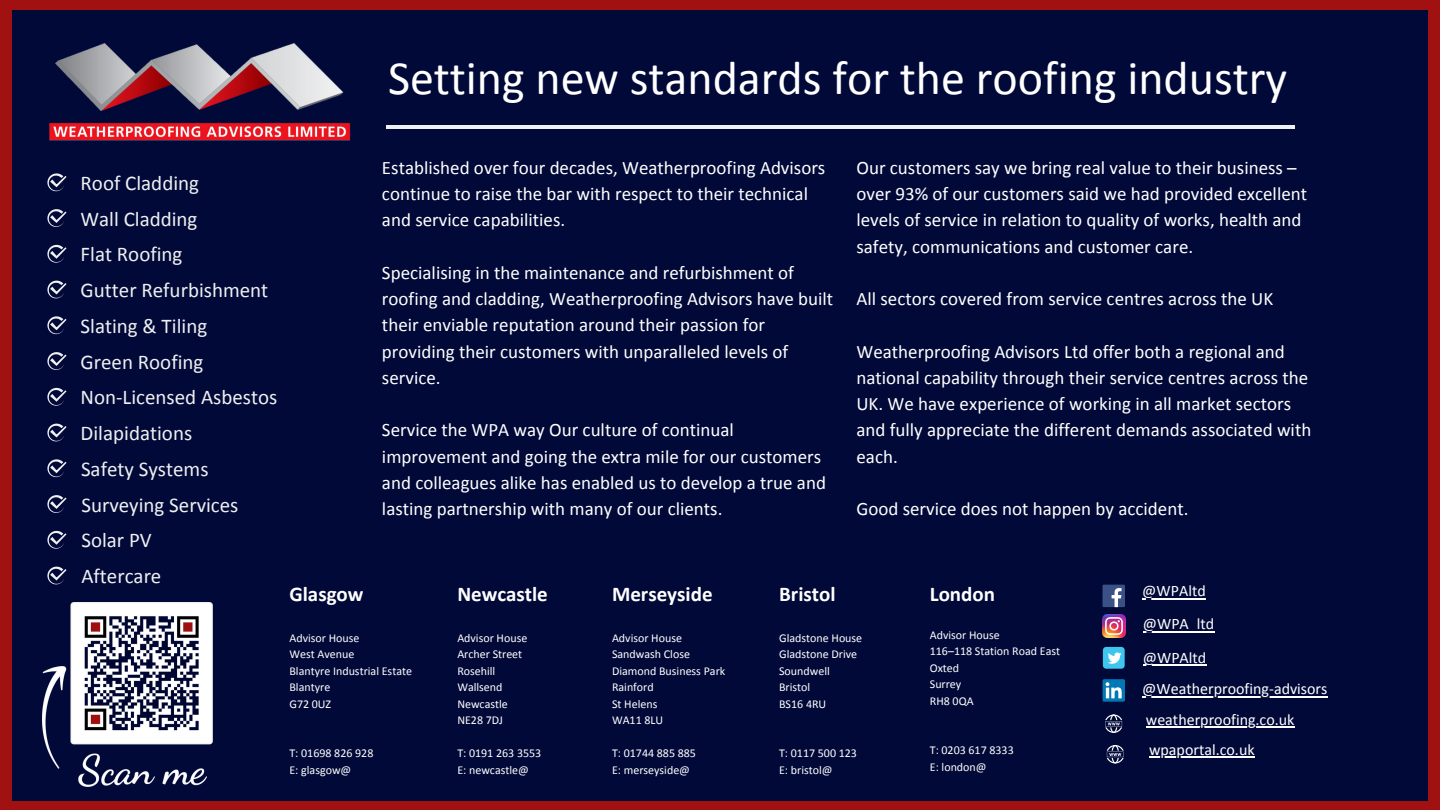
<style>
.page{position:relative;width:1440px;height:810px;background:#a21111}
.page>*{position:absolute;margin:0;border:0;box-sizing:border-box;transform-origin:0 0}
.t1{font:48px "Calibri";color:#fff}
.t2{font:21px "Calibri";color:#f0f0f1}
.t3{font:700 21px "Calibri";color:#fff}
.t4{font:19px/26.2px "Calibri";color:#fff}
.t5{font:16px "Calibri";color:#fff}
.t6{font:12px "Calibri";color:#fff}
</style>
<div class="page">
<div style="left:12px;top:10px;width:1416px;height:790px;background:#000938"></div>
<hr style="left:386px;top:125px;width:908px;height:4px;background:#eff0f2">
<div style="left:1103px;top:585px;width:22px;height:22px;background:#395185"></div>
<svg style="left:1112px;top:588px;width:10px;height:19px"></svg>
<img style="left:1103px;top:615px;width:22px;height:22px">
<div style="left:1103px;top:647px;width:22px;height:22px;background:#3fc6ee;border-radius:3px"></div>
<svg style="left:1108px;top:652px;width:14px;height:12px"></svg>
<svg style="left:1105px;top:714px;width:17px;height:19px"></svg>
<svg style="left:1103px;top:679px;width:22px;height:23px"></svg>
<svg style="left:1106px;top:682px;width:16px;height:16px"></svg>
<hr style="left:1149px;top:756px;width:71px;height:2px;background:#fff">
<svg style="left:1220px;top:756px;width:15px;height:2px"></svg>
<hr style="left:1235px;top:756px;width:20px;height:2px;background:#fff">
<svg style="left:1107px;top:745px;width:17px;height:18px"></svg>
<img style="left:49px;top:43px;width:302px;height:98px">
<img style="left:42px;top:603px;width:177px;height:198px">
<hr style="left:1142px;top:598px;width:64px;height:1px;background:#fff">
<hr style="left:1143px;top:631px;width:71px;height:1px;background:#fff">
<hr style="left:1143px;top:665px;width:63px;height:1px;background:#fff">
<hr style="left:1146px;top:727px;width:149px;height:1px;background:#fff">
<hr style="left:1142px;top:696px;width:186px;height:1px;background:#fff">
<svg style="left:47px;top:173px;width:19px;height:18px"></svg>
<svg style="left:47px;top:209px;width:19px;height:18px"></svg>
<svg style="left:47px;top:245px;width:19px;height:18px"></svg>
<svg style="left:47px;top:281px;width:19px;height:17px"></svg>
<svg style="left:47px;top:316px;width:19px;height:18px"></svg>
<svg style="left:47px;top:352px;width:19px;height:18px"></svg>
<svg style="left:47px;top:388px;width:19px;height:18px"></svg>
<svg style="left:47px;top:424px;width:19px;height:17px"></svg>
<svg style="left:47px;top:459px;width:19px;height:18px"></svg>
<svg style="left:47px;top:495px;width:19px;height:18px"></svg>
<svg style="left:47px;top:531px;width:19px;height:18px"></svg>
<svg style="left:47px;top:567px;width:19px;height:17px"></svg>
<h3 class="t1" style="left:388px;top:58px;width:901px">Setting new standards for the roofing industry</h3>
<h2 class="t2" style="left:81px;top:174px;width:120px">Roof Cladding</h2>
<p class="t2" style="left:81px;top:210px;width:118px">Wall Cladding</p>
<p class="t2" style="left:81px;top:246px;width:103px">Flat Roofing</p>
<p class="t2" style="left:81px;top:281px;width:189px">Gutter Refurbishment</p>
<p class="t2" style="left:81px;top:317px;width:128px">Slating &amp; Tiling</p>
<p class="t2" style="left:81px;top:353px;width:124px">Green Roofing</p>
<p class="t2" style="left:81px;top:389px;width:198px">Non-Licensed Asbestos</p>
<p class="t2" style="left:81px;top:424px;width:113px">Dilapidations</p>
<h2 class="t2" style="left:81px;top:460px;width:129px">Safety Systems</h2>
<p class="t2" style="left:81px;top:496px;width:159px">Surveying Services</p>
<p class="t2" style="left:81px;top:532px;width:72px">Solar PV</p>
<p class="t2" style="left:81px;top:567px;width:82px">Aftercare</p>
<h3 class="t4" style="left:382px;top:156px;width:445px">Established over four decades, Weatherproofing Advisors continue to raise the bar with respect to their technical and service capabilities.</h3>
<h3 class="t4" style="left:382px;top:261px;width:453px">Specialising in the maintenance and refurbishment of roofing and cladding, Weatherproofing Advisors have built their enviable reputation around their passion for providing their customers with unparalleled levels of service.</h3>
<h3 class="t4" style="left:382px;top:419px;width:446px">Service the WPA way Our culture of continual improvement and going the extra mile for our customers and colleagues alike has enabled us to develop a true and lasting partnership with many of our clients.</h3>
<h3 class="t4" style="left:856px;top:156px;width:452px">Our customers say we bring real value to their business – over 93% of our customers said we had provided excellent levels of service in relation to quality of works, health and safety, communications and customer care.</h3>
<p class="t4" style="left:856px;top:287px;width:418px">All sectors covered from service centres across the UK</p>
<p class="t4" style="left:856px;top:340px;width:456px">Weatherproofing Advisors Ltd offer both a regional and national capability through their service centres across the UK. We have experience of working in all market sectors and fully appreciate the different demands associated with each.</p>
<p class="t4" style="left:856px;top:497px;width:334px">Good service does not happen by accident.</p>
<p class="t3" style="left:289px;top:586px;width:76px">Glasgow</p>
<p class="t6" style="left:289px;top:633px;width:72px">Advisor House</p>
<p class="t6" style="left:289px;top:649px;width:66px">West Avenue</p>
<p class="t6" style="left:289px;top:666px;width:124px">Blantyre Industrial Estate</p>
<p class="t6" style="left:289px;top:682px;width:42px">Blantyre</p>
<p class="t6" style="left:289px;top:699px;width:43px">G72 0UZ</p>
<p class="t6" style="left:289px;top:748px;width:85px">T: 01698 826 928</p>
<p class="t6" style="left:289px;top:765px;width:63px">E: glasgow@</p>
<p class="t3" style="left:457px;top:586px;width:92px">Newcastle</p>
<p class="t6" style="left:457px;top:633px;width:72px">Advisor House</p>
<p class="t6" style="left:457px;top:649px;width:66px">Archer Street</p>
<p class="t6" style="left:457px;top:666px;width:40px">Rosehill</p>
<p class="t6" style="left:457px;top:682px;width:47px">Wallsend</p>
<p class="t6" style="left:457px;top:699px;width:52px">Newcastle</p>
<p class="t6" style="left:457px;top:715px;width:47px">NE28 7DJ</p>
<p class="t6" style="left:457px;top:748px;width:85px">T: 0191 263 3553</p>
<p class="t6" style="left:457px;top:765px;width:73px">E: newcastle@</p>
<p class="t3" style="left:612px;top:586px;width:102px">Merseyside</p>
<p class="t6" style="left:612px;top:633px;width:72px">Advisor House</p>
<p class="t6" style="left:612px;top:649px;width:80px">Sandwash Close</p>
<p class="t6" style="left:612px;top:666px;width:115px">Diamond Business Park</p>
<h2 class="t6" style="left:612px;top:682px;width:43px">Rainford</h2>
<p class="t6" style="left:612px;top:699px;width:47px">St Helens</p>
<p class="t6" style="left:612px;top:715px;width:53px">WA11 8LU</p>
<p class="t6" style="left:612px;top:748px;width:85px">T: 01744 885 885</p>
<p class="t6" style="left:612px;top:765px;width:80px">E: merseyside@</p>
<p class="t3" style="left:779px;top:586px;width:58px">Bristol</p>
<p class="t6" style="left:779px;top:633px;width:85px">Gladstone House</p>
<p class="t6" style="left:779px;top:649px;width:80px">Gladstone Drive</p>
<h2 class="t6" style="left:779px;top:666px;width:52px">Soundwell</h2>
<p class="t6" style="left:779px;top:682px;width:33px">Bristol</p>
<p class="t6" style="left:779px;top:699px;width:49px">BS16 4RU</p>
<p class="t6" style="left:779px;top:748px;width:79px">T: 0117 500 123</p>
<p class="t6" style="left:779px;top:765px;width:55px">E: bristol@</p>
<p class="t3" style="left:930px;top:586px;width:67px">London</p>
<p class="t6" style="left:930px;top:630px;width:72px">Advisor House</p>
<p class="t6" style="left:930px;top:646px;width:132px">116–118 Station Road East</p>
<p class="t6" style="left:930px;top:663px;width:31px">Oxted</p>
<h2 class="t6" style="left:930px;top:679px;width:33px">Surrey</h2>
<p class="t6" style="left:930px;top:696px;width:45px">RH8 0QA</p>
<p class="t6" style="left:930px;top:745px;width:85px">T: 0203 617 8333</p>
<p class="t6" style="left:930px;top:762px;width:58px">E: london@</p>
<p class="t5" style="left:1142px;top:584px;width:65px">@WPAltd</p>
<p class="t5" style="left:1143px;top:617px;width:73px">@WPA_ltd</p>
<p class="t5" style="left:1143px;top:651px;width:65px">@WPAltd</p>
<p class="t5" style="left:1142px;top:682px;width:187px">@Weatherproofing-advisors</p>
<p class="t5" style="left:1146px;top:713px;width:150px">weatherproofing.co.uk</p>
<h1 class="t5" style="left:1149px;top:743px;width:107px">wpaportal.co.uk</h1>
</div>
